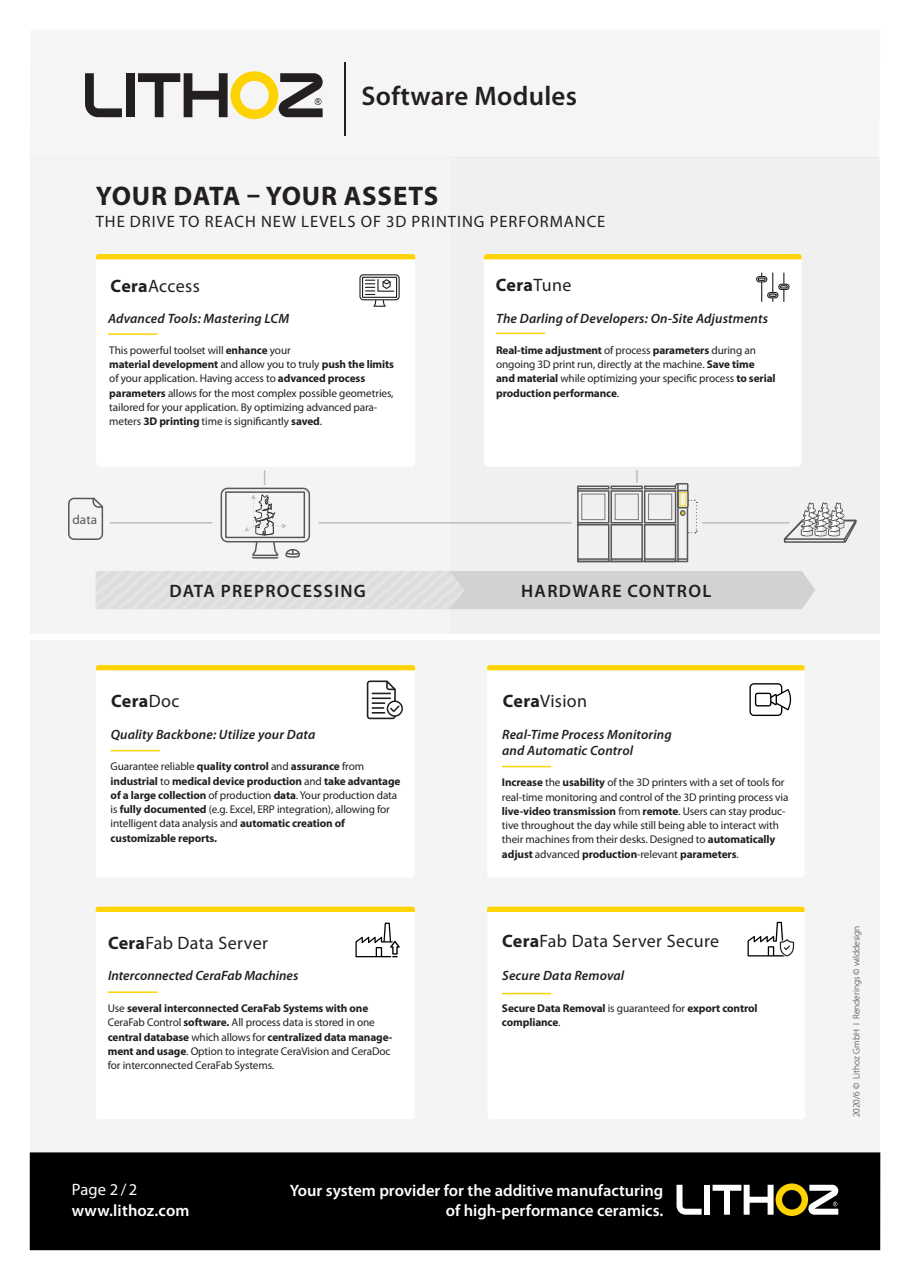
<style>
.page{position:relative;width:910px;height:1280px;background:#fff}
.page>*{position:absolute;margin:0;border:0;box-sizing:border-box;transform-origin:0 0}
.t1{font:700 27px "Myriad Pro";letter-spacing:.03em;color:#231f20}
.t2{font:600 27px "Myriad Pro";letter-spacing:.01em;color:#231f20}
.t3{font:18px "Myriad Pro";letter-spacing:.02em;color:#231f20}
.t4{font:600 18px "Myriad Pro";letter-spacing:.07em;color:#231f20}
.t5{font:700 18px "Myriad Pro";letter-spacing:.01em;color:#231f20}
.t6{font:600 16.5px "Myriad Pro";color:#fff}
.t7{font:16.5px "Myriad Pro";letter-spacing:.06em;color:#231f20}
.t8{font:16.5px "Myriad Pro";color:#fff}
.t9{font:italic 600 13.5px/16.5px "Myriad Pro";letter-spacing:.01em;color:#231f20}
.t10{font:13.2px "Myriad Pro";color:#57585a}
.t11{font:11.25px/14.2px "Myriad Pro";letter-spacing:-.01em;color:#231f20}
.t12{font:700 11.25px/14.2px "Myriad Pro";letter-spacing:-.01em;color:#231f20}
.t13{font:300 9.3px "Myriad Pro";color:#231f20}
.s1{font-weight:700}
.s2{font-weight:400}
</style>
<div class="page">
<div style="left:30px;top:640px;width:849px;height:512px;background:#f4f4f4"></div>
<div style="left:30px;top:1152px;width:850px;height:98px;background:#000"></div>
<svg style="left:85px;top:73px;width:37px;height:44px"></svg>
<div style="left:126px;top:73px;width:9px;height:44px;background:#231f20"></div>
<svg style="left:138px;top:71px;width:185px;height:48px"></svg>
<hr style="left:344px;top:62px;width:1px;height:74px;background:#231f20">
<svg style="left:676px;top:1185px;width:26px;height:30px"></svg>
<div style="left:704px;top:1185px;width:6px;height:30px;background:#fff"></div>
<svg style="left:713px;top:1183px;width:125px;height:33px"></svg>
<div style="left:30px;top:157px;width:420px;height:477px;background:#f4f4f4"></div>
<div style="left:450px;top:157px;width:429px;height:477px;background:#f0f0f0"></div>
<div style="left:96px;top:254px;width:319px;height:213px;background:#fff;border-radius:4px"></div>
<svg style="left:96px;top:254px;width:319px;height:5px"></svg>
<div style="left:362px;top:277px;width:35px;height:21px;border:1px solid #231f20"></div>
<div style="left:359px;top:274px;width:41px;height:26px;border:1px solid #231f20;border-radius:3px"></div>
<svg style="left:365px;top:278px;width:30px;height:29px"></svg>
<hr style="left:108px;top:333px;width:50px;height:2px;background:#fed304">
<div style="left:484px;top:254px;width:317px;height:213px;background:#fff;border-radius:4px"></div>
<svg style="left:484px;top:254px;width:317px;height:5px"></svg>
<hr style="left:496px;top:333px;width:49px;height:1px;background:#fed304">
<div style="left:756px;top:276px;width:11px;height:6px;border:1px solid #231f20;border-radius:3px"></div>
<div style="left:778px;top:284px;width:11px;height:6px;border:1px solid #231f20;border-radius:3px"></div>
<svg style="left:758px;top:273px;width:30px;height:28px"></svg>
<div style="left:96px;top:665px;width:319px;height:213px;background:#fff;border-radius:4px"></div>
<svg style="left:96px;top:665px;width:319px;height:5px"></svg>
<hr style="left:111px;top:750px;width:49px;height:1px;background:#fed304">
<svg style="left:367px;top:680px;width:36px;height:39px"></svg>
<div style="left:487px;top:665px;width:318px;height:213px;background:#fff;border-radius:4px"></div>
<svg style="left:487px;top:665px;width:318px;height:5px"></svg>
<hr style="left:502px;top:766px;width:49px;height:1px;background:#fed304">
<svg style="left:749px;top:683px;width:42px;height:33px"></svg>
<div style="left:487px;top:907px;width:318px;height:212px;background:#fff;border-radius:4px"></div>
<div style="left:487px;top:907px;width:318px;height:5px;background:#fed304"></div>
<hr style="left:502px;top:993px;width:49px;height:1px;background:#fed304">
<svg style="left:747px;top:922px;width:47px;height:34px"></svg>
<div style="left:96px;top:907px;width:319px;height:212px;background:#fff;border-radius:4px"></div>
<div style="left:96px;top:907px;width:319px;height:5px;background:#fed304"></div>
<hr style="left:108px;top:991px;width:49px;height:2px;background:#fed304">
<svg style="left:355px;top:923px;width:45px;height:34px"></svg>
<svg style="left:68px;top:470px;width:789px;height:139px"></svg>
<h1 class="t2" style="left:361px;top:81px;width:217px">Software Modules</h1>
<h1 class="t1" style="left:96px;top:181px;width:344px">YOUR DATA – YOUR ASSETS</h1>
<h3 class="t7" style="left:96px;top:212px;width:511px">THE DRIVE TO REACH NEW LEVELS OF 3D PRINTING PERFORMANCE</h3>
<h2 class="t3" style="left:111px;top:275px;width:91px"><span class="s1">Cera</span>Access</h2>
<p class="t9" style="left:108px;top:311px;width:183px">Advanced Tools: Mastering LCM</p>
<p class="t11" style="left:109px;top:343px;width:286px">This powerful toolset will <span class="s1">enhance</span> your<br><span class="s1">material development</span> and allow you to truly <span class="s1">push the limits </span>of your application. Having access to <span class="s1">advanced process parameters</span> allows for the most complex possible geometries, tailored for your application. By optimizing advanced para&shy;meters <span class="s1">3D printing</span> time is significantly <span class="s1">saved</span>.</p>
<h2 class="t5" style="left:496px;top:275px;width:77px">Cera<span class="s2">Tune</span></h2>
<p class="t9" style="left:496px;top:310px;width:274px">The Darling of Developers: On-Site Adjustments</p>
<p class="t11" style="left:496px;top:343px;width:281px"><span class="s1">Real-time adjustment</span> of process <span class="s1">parameters</span> during an ongoing 3D print run, directly at the machine. <span class="s1">Save time and material</span> while optimizing your specific process <span class="s1">to serial production performance</span>.</p>
<p class="t10" style="left:72px;top:511px;width:26px">data</p>
<h2 class="t4" style="left:169px;top:581px;width:198px">DATA PREPROCESSING</h2>
<h2 class="t4" style="left:521px;top:581px;width:191px">HARDWARE CONTROL</h2>
<h2 class="t5" style="left:111px;top:691px;width:70px">Cera<span class="s2">Doc</span></h2>
<p class="t9" style="left:111px;top:726px;width:206px">Quality Backbone: Utilize your Data</p>
<p class="t12" style="left:111px;top:760px;width:291px"><span class="s2">Guarantee reliable</span> quality control <span class="s2">and</span> assurance <span class="s2">from </span>industrial <span class="s2">to</span> medical device production <span class="s2">and</span> take advantage of a large collection <span class="s2">of production</span> data<span class="s2">. Your production data is</span> fully documented <span class="s2">(e.g. Excel, ERP integration), allowing for intelligent data analysis and</span> automatic creation of customizable reports.</p>
<h2 class="t3" style="left:108px;top:931px;width:161px"><span class="s1">Cera</span>Fab Data Server</h2>
<p class="t9" style="left:108px;top:968px;width:192px">Interconnected CeraFab Machines</p>
<p class="t11" style="left:108px;top:1001px;width:286px">Use <span class="s1">several interconnected CeraFab Systems with one </span>CeraFab Control <span class="s1">software.</span> All process data is stored in one <span class="s1">central database</span> which allows for <span class="s1">centralized data manage&shy;ment and usage</span>. Option to integrate CeraVision and CeraDoc for interconnected CeraFab Systems.</p>
<h2 class="t3" style="left:503px;top:690px;width:86px"><span class="s1">Cera</span>Vision</h2>
<p class="t9" style="left:502px;top:726px;width:171px">Real-Time Process Monitoring and Automatic Control</p>
<p class="t11" style="left:502px;top:775px;width:288px"><span class="s1">Increase</span> the <span class="s1">usability</span> of the 3D printers with a set of tools for real-time monitoring and control of the 3D printing process via <span class="s1">live-video transmission</span> from <span class="s1">remote</span>. Users can stay produc&shy;tive throughout the day while still being able to interact with their machines from their desks. Designed to <span class="s1">automatically adjust</span> advanced <span class="s1">production</span>-relevant <span class="s1">parameters</span>.</p>
<h2 class="t3" style="left:502px;top:929px;width:218px"><span class="s1">Cera</span>Fab Data Server Secure</h2>
<p class="t9" style="left:502px;top:968px;width:124px">Secure Data Removal</p>
<p class="t12" style="left:502px;top:1001px;width:257px">Secure Data Removal <span class="s2">is guaranteed for</span> export control compliance<span class="s2">.</span></p>
<h3 class="t8" style="left:72px;top:1180px;width:67px">Page 2 / 2</h3>
<h3 class="t6" style="left:290px;top:1181px;width:375px">Your system provider for the additive manufacturing</h3>
<h3 class="t6" style="left:72px;top:1201px;width:119px">www.lithoz.com</h3>
<h3 class="t6" style="left:446px;top:1201px;width:219px">of high-performance ceramics.</h3>
<p class="t13" style="left:851px;top:1117px;width:193px;rotate:-90deg">2020/6 © Lithoz GmbH I Renderings © wilddesign</p>
</div>
